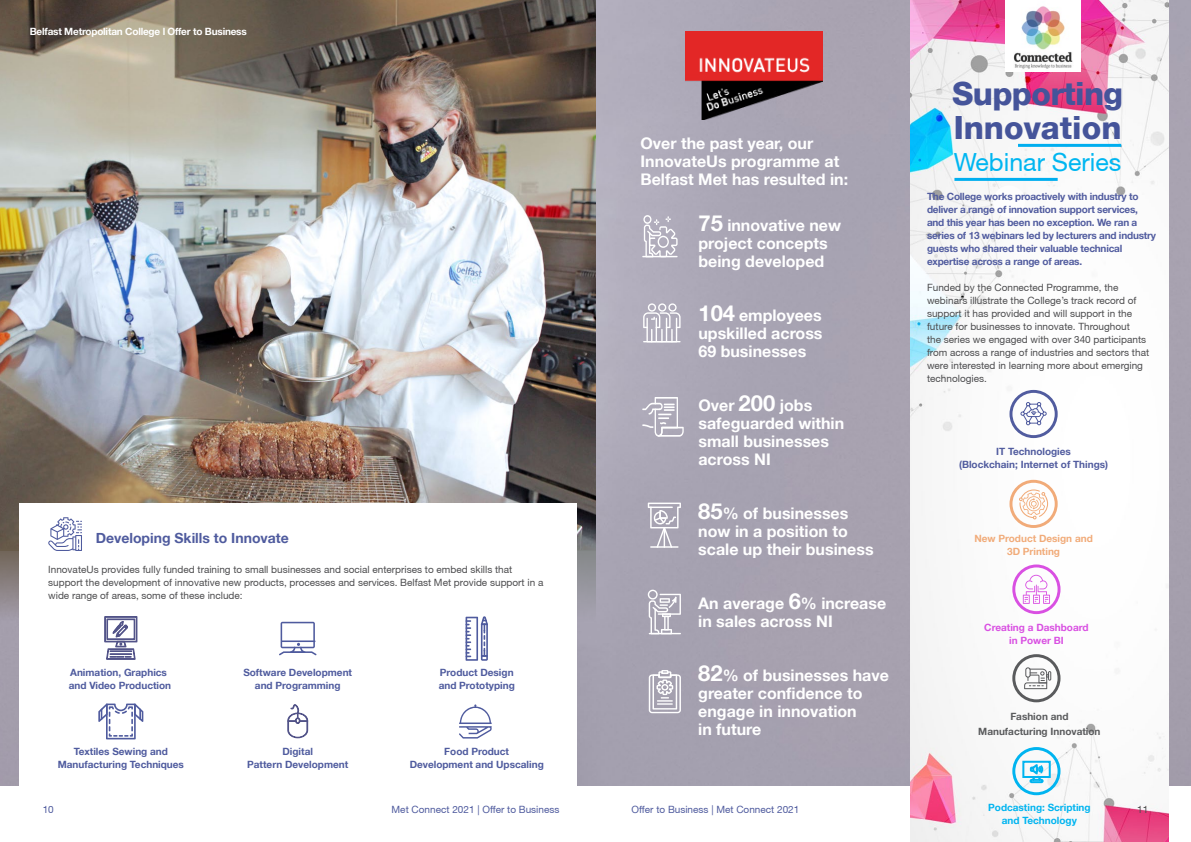
<style>
.page{position:relative;width:1191px;height:842px;background:#fff}
.page>*{position:absolute;margin:0;border:0;box-sizing:border-box;transform-origin:0 0}
.t1{font:800 32px/34px "Helvetica 85";letter-spacing:-.01em;color:#45549a}
.t2{font:25px "Helvetica 55 Roman";color:#00b6f1}
.t3{font:700 16px/18px "Helvetica 75";color:#fff}
.t4{font:700 14px "Helvetica 75";color:#4f5b9e}
.t5{font:10px/13px "Helvetica 55 Roman";color:#4d4d4f}
.t6{font:700 10px/13px "Helvetica 75";letter-spacing:-.02em;color:#515c9f}
.t7{font:700 10px/13px "Helvetica 75";color:#4f5b9e;text-align:center}
.t8{font:10px "Helvetica 55 Roman";color:#4f5b9e}
.t9{font:700 10px/13px "Helvetica 75";color:#515c9f;text-align:center}
.t10{font:700 10px "Helvetica 75";letter-spacing:-.02em;color:#fff}
.t11{font:700 10px/15px "Helvetica 75";color:#5a5b5d;text-align:center}
.t12{font:700 10px/13px "Helvetica 75";color:#00b4f0;text-align:center}
.t13{font:700 10px/13px "Helvetica 75";color:#f1ab79;text-align:center}
.t14{font:700 10px/13px "Helvetica 75";color:#d950e2;text-align:center}
.s1{font-size:22px}
</style>
<div class="page">
<img style="left:577px;top:0;width:614px;height:785px">
<img style="left:0;top:0;width:595px;height:550px">
<svg style="left:0;top:550px;width:19px;height:130px;background:#958e94"></svg>
<div style="left:559px;top:550px;width:36px;height:130px;background:linear-gradient(to bottom,#8e8f93,#aca6b9)"></div>
<div style="left:19px;top:504px;width:557px;height:290px;background:#fff"></div>
<img style="left:910px;top:0;width:258px;height:842px">
<img style="left:685px;top:32px;width:137px;height:87px">
<svg style="left:279px;top:622px;width:37px;height:33px"></svg>
<svg style="left:98px;top:703px;width:45px;height:36px"></svg>
<svg style="left:287px;top:704px;width:21px;height:34px"></svg>
<svg style="left:465px;top:616px;width:23px;height:45px"></svg>
<svg style="left:104px;top:616px;width:33px;height:44px"></svg>
<svg style="left:459px;top:704px;width:33px;height:34px"></svg>
<hr style="left:954px;top:178px;width:103px;height:3px;background:#00aeef">
<hr style="left:1018px;top:144px;width:103px;height:3px;background:#00aeef">
<img style="left:1005px;top:0;width:75px;height:72px">
<div style="left:1009px;top:390px;width:48px;height:48px;border:3px solid #515c9f;border-radius:50%"></div>
<svg style="left:1020px;top:401px;width:27px;height:25px"></svg>
<div style="left:1009px;top:480px;width:48px;height:48px;border:3px solid #f1ab79;border-radius:50%"></div>
<svg style="left:1019px;top:489px;width:29px;height:30px"></svg>
<div style="left:1012px;top:654px;width:48px;height:48px;border:3px solid #5a5b5d;border-radius:50%"></div>
<svg style="left:1024px;top:667px;width:27px;height:22px"></svg>
<div style="left:1012px;top:564px;width:48px;height:50px;border:3px solid #d950e2;border-radius:50%"></div>
<svg style="left:1022px;top:575px;width:28px;height:29px"></svg>
<div style="left:1012px;top:747px;width:48px;height:48px;border:3px solid #00b4f0;border-radius:50%"></div>
<svg style="left:1021px;top:760px;width:30px;height:24px"></svg>
<svg style="left:643px;top:303px;width:37px;height:39px"></svg>
<svg style="left:648px;top:503px;width:33px;height:45px"></svg>
<hr style="left:650px;top:546px;width:28px;height:2px;background:#fff">
<svg style="left:648px;top:590px;width:33px;height:44px"></svg>
<svg style="left:642px;top:397px;width:41px;height:40px"></svg>
<hr style="left:642px;top:256px;width:35px;height:1px;background:#fff">
<svg style="left:643px;top:215px;width:34px;height:41px"></svg>
<svg style="left:649px;top:670px;width:32px;height:43px"></svg>
<div style="left:993px;top:185px;width:32px;height:33px;background:#fdfdfd;border-radius:50%"></div>
<svg style="left:48px;top:517px;width:34px;height:34px"></svg>
<p class="t10" style="left:30px;top:25px;width:219px">Belfast Metropolitan College l Offer to Business</p>
<h3 class="t4" style="left:96px;top:529px;width:195px">Developing Skills to Innovate</h3>
<p class="t5" style="left:48px;top:563px;width:497px">InnovateUs provides fully funded training to small businesses and social enterprises to embed skills that support the development of innovative new products, processes and services. Belfast Met provide support in a wide range of areas, some of these include:</p>
<p class="t7" style="left:69px;top:666px;width:104px;text-align:left">Animation, Graphics and Video Production</p>
<p class="t7" style="left:58px;top:745px;width:128px">Textiles Sewing and<br>Manufacturing Techniques</p>
<p class="t7" style="left:243px;top:666px;width:110px">Software Development and Programming</p>
<p class="t7" style="left:439px;top:666px;width:78px;text-align:left">Product Design and Prototyping</p>
<p class="t7" style="left:247px;top:745px;width:103px">Digital<br>Pattern Development</p>
<p class="t7" style="left:410px;top:745px;width:136px">Food Product<br>Development and Upscaling</p>
<h3 class="t3" style="left:640px;top:134px;width:209px">Over the past year, our<br>InnovateUs programme at<br>Belfast Met has resulted in:</h3>
<h3 class="t3" style="left:698px;top:216px;width:144px"><span class="s1">75</span> innovative new project concepts being developed</h3>
<h3 class="t3" style="left:698px;top:306px;width:126px;text-align:justify"><span class="s1">104</span> employees upskilled across 69 businesses</h3>
<h3 class="t3" style="left:698px;top:396px;width:147px">Over <span class="s1">200</span> jobs safeguarded within small businesses across NI</h3>
<h3 class="t3" style="left:698px;top:504px;width:177px"><span class="s1">85</span>% of businesses now in a position to scale up their business</h3>
<h3 class="t3" style="left:698px;top:594px;width:189px">An average <span class="s1">6</span>% increase in sales across NI</h3>
<h3 class="t3" style="left:698px;top:666px;width:192px"><span class="s1">82</span>% of businesses have greater confidence to engage in innovation<br>in future</h3>
<h1 class="t1" style="left:952px;top:76px;width:172px">Supporting<br>Innovation</h1>
<h2 class="t2" style="left:953px;top:147px;width:169px">Webinar Series</h2>
<p class="t6" style="left:927px;top:189px;width:230px">The College works proactively with industry to deliver a range of innovation support services, and this year has been no exception. We ran a series of 13 webinars led by lecturers and industry guests who shared their valuable technical expertise across a range of areas.</p>
<p class="t5" style="left:927px;top:280px;width:224px">Funded by the Connected Programme, the webinars illustrate the College’s track record of support it has provided and will support in the future for businesses to innovate. Throughout<br>the series we engaged with over 340 participants from across a range of industries and sectors that were interested in learning more about emerging technologies.</p>
<p class="t9" style="left:959px;top:444px;width:151px">IT Technologies<br>(Blockchain; Internet of Things)</p>
<p class="t13" style="left:974px;top:532px;width:120px">New Product Design and<br>3D Printing</p>
<p class="t14" style="left:984px;top:620px;width:106px">Creating a Dashboard in Power BI</p>
<p class="t11" style="left:978px;top:708px;width:124px">Fashion and<br>Manufacturing Innovation</p>
<p class="t12" style="left:988px;top:800px;width:104px">Podcasting: Scripting and Technology</p>
<p class="t8" style="left:43px;top:804px;width:13px">10</p>
<p class="t8" style="left:391px;top:804px;width:169px">Met Connect 2021 | Offer to Business</p>
<p class="t8" style="left:631px;top:804px;width:169px">Offer to Business | Met Connect 2021</p>
<p class="t5" style="left:1137px;top:803px;width:13px">11</p>
</div>
